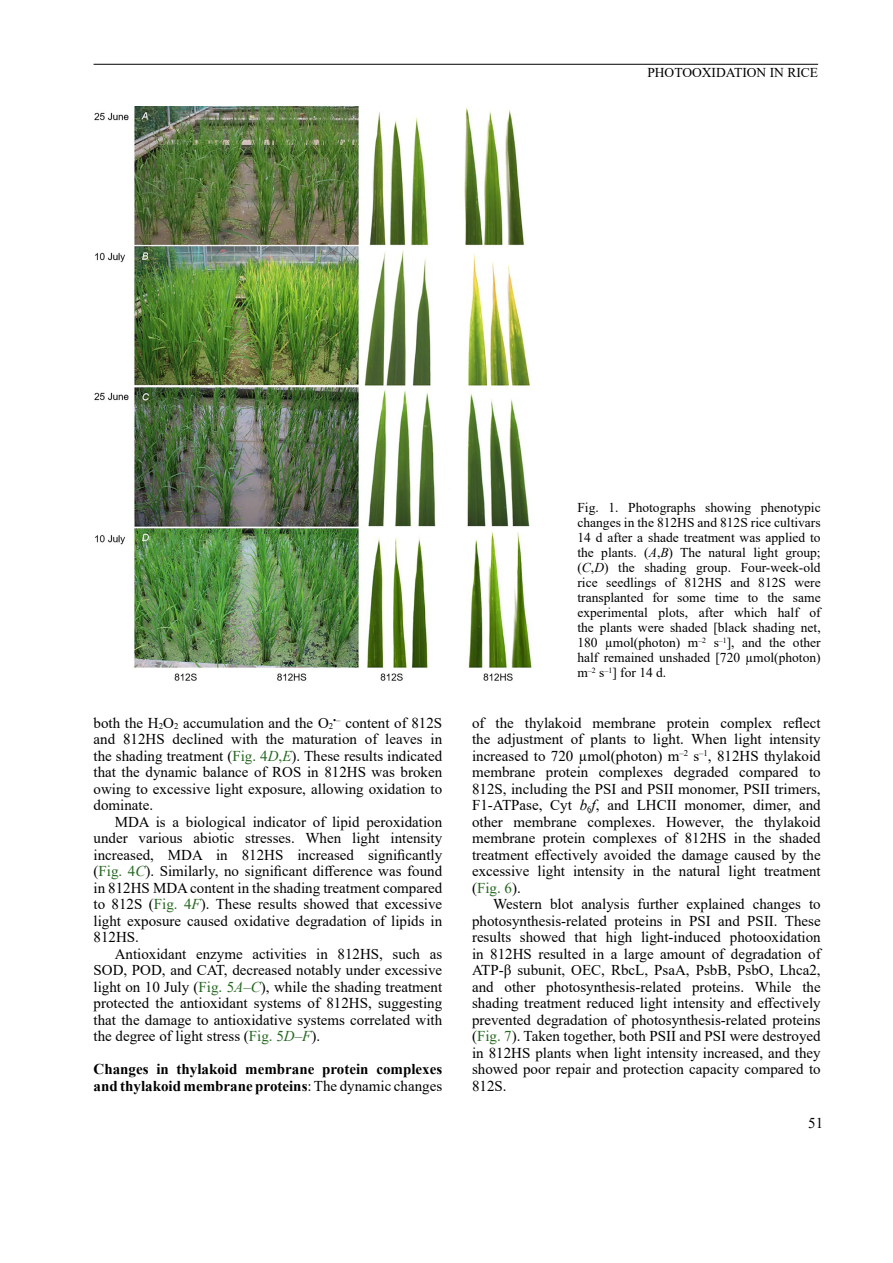
<style>
.page{position:relative;width:893px;height:1263px;background:#fff}
.page>*{position:absolute;margin:0;border:0;box-sizing:border-box;transform-origin:0 0}
.t1{font:15px/16.5px "Times New Roman";color:#000;text-align:justify}
.t2{font:700 15px/16.5px "Times New Roman";color:#000}
.t3{font:13.5px/15px "Times New Roman";color:#000;text-align:justify}
.s1{color:#23661e}
.s2{font-style:italic;color:#23661e}
.s3{font-weight:400}
.s4{font-style:italic}
</style>
<div class="page">
<hr style="left:94px;top:64px;width:724px;height:1px;background:#000">
<img style="left:94px;top:106px;width:439px;height:575px">
<p class="t3" style="left:647px;top:65px;width:172px">PHOTOOXIDATION IN RICE</p>
<p class="t1" style="left:94px;top:714px;width:350px">both the H<sub>2</sub>O<sub>2</sub> accumulation and the O<sub>2</sub><sup>•–</sup> content of 812S and 812HS declined with the maturation of leaves in the shading treatment (<span class="s1">Fig. 4</span><span class="s2">D</span><span class="s1">,</span><span class="s2">E</span>). These results indicated that the dynamic balance of ROS in 812HS was broken owing to excessive light exposure, allowing oxidation to dominate.</p>
<p class="t1" style="left:94px;top:813px;width:350px;text-indent:21px">MDA is a biological indicator of lipid peroxidation under various abiotic stresses. When light intensity increased, MDA in 812HS increased significantly (<span class="s1">Fig. 4</span><span class="s2">C</span>). Similarly, no significant difference was found in 812HS MDA content in the shading treatment compared to 812S (<span class="s1">Fig. 4</span><span class="s2">F</span>). These results showed that excessive light exposure caused oxidative degradation of lipids in 812HS.</p>
<p class="t1" style="left:94px;top:945px;width:350px;text-indent:21px">Antioxidant enzyme activities in 812HS, such as SOD, POD, and CAT, decreased notably under excessive light on 10 July (<span class="s1">Fig. 5</span><span class="s2">A</span><span class="s1">–</span><span class="s2">C</span>), while the shading treatment protected the antioxidant systems of 812HS, suggesting that the damage to antioxidative systems correlated with the degree of light stress (<span class="s1">Fig. 5</span><span class="s2">D</span><span class="s1">–</span><span class="s2">F</span>).</p>
<p class="t2" style="left:94px;top:1060px;width:350px">Changes in thylakoid membrane protein complexes and thylakoid membrane proteins<span class="s3">: The dynamic changes</span></p>
<p class="t3" style="left:577px;top:500px;width:245px">Fig. 1. Photographs showing phenotypic changes in the 812HS and 812S rice cultivars 14 d after a shade treatment was applied to the plants. (<span class="s4">A</span>,<span class="s4">B</span>) The natural light group; (<span class="s4">C</span>,<span class="s4">D</span>) the shading group. Four-week-old rice seedlings of 812HS and 812S were transplanted for some time to the same experimental plots, after which half of the plants were shaded [black shading net, 180 µmol(photon) m<sup>–2</sup> s<sup>–1</sup>], and the other half remained unshaded [720 µmol(photon) m<sup>–2</sup> s<sup>–1</sup>] for 14 d.</p>
<p class="t1" style="left:472px;top:714px;width:350px">of the thylakoid membrane protein complex reflect the adjustment of plants to light. When light intensity increased to 720 µmol(photon) m<sup>–2</sup> s<sup>–1</sup>, 812HS thylakoid membrane protein complexes degraded compared to 812S, including the PSI and PSII monomer, PSII trimers, F1-ATPase, Cyt <span class="s4">b</span><sub>6</sub><span class="s4">f</span>, and LHCII monomer, dimer, and other membrane complexes. However, the thylakoid membrane protein complexes of 812HS in the shaded treatment effectively avoided the damage caused by the excessive light intensity in the natural light treatment (<span class="s1">Fig. 6</span>).</p>
<p class="t1" style="left:472px;top:895px;width:350px;text-indent:21px">Western blot analysis further explained changes to photosynthesis-related proteins in PSI and PSII. These results showed that high light-induced photooxidation in 812HS resulted in a large amount of degradation of ATP-β subunit, OEC, RbcL, PsaA, PsbB, PsbO, Lhca2, and other photosynthesis-related proteins. While the shading treatment reduced light intensity and effectively prevented degradation of photosynthesis-related proteins (<span class="s1">Fig. 7</span>). Taken together, both PSII and PSI were destroyed in 812HS plants when light intensity increased, and they showed poor repair and protection capacity compared to 812S.</p>
<p class="t1" style="left:808px;top:1114px;width:16px">51</p>
</div>
